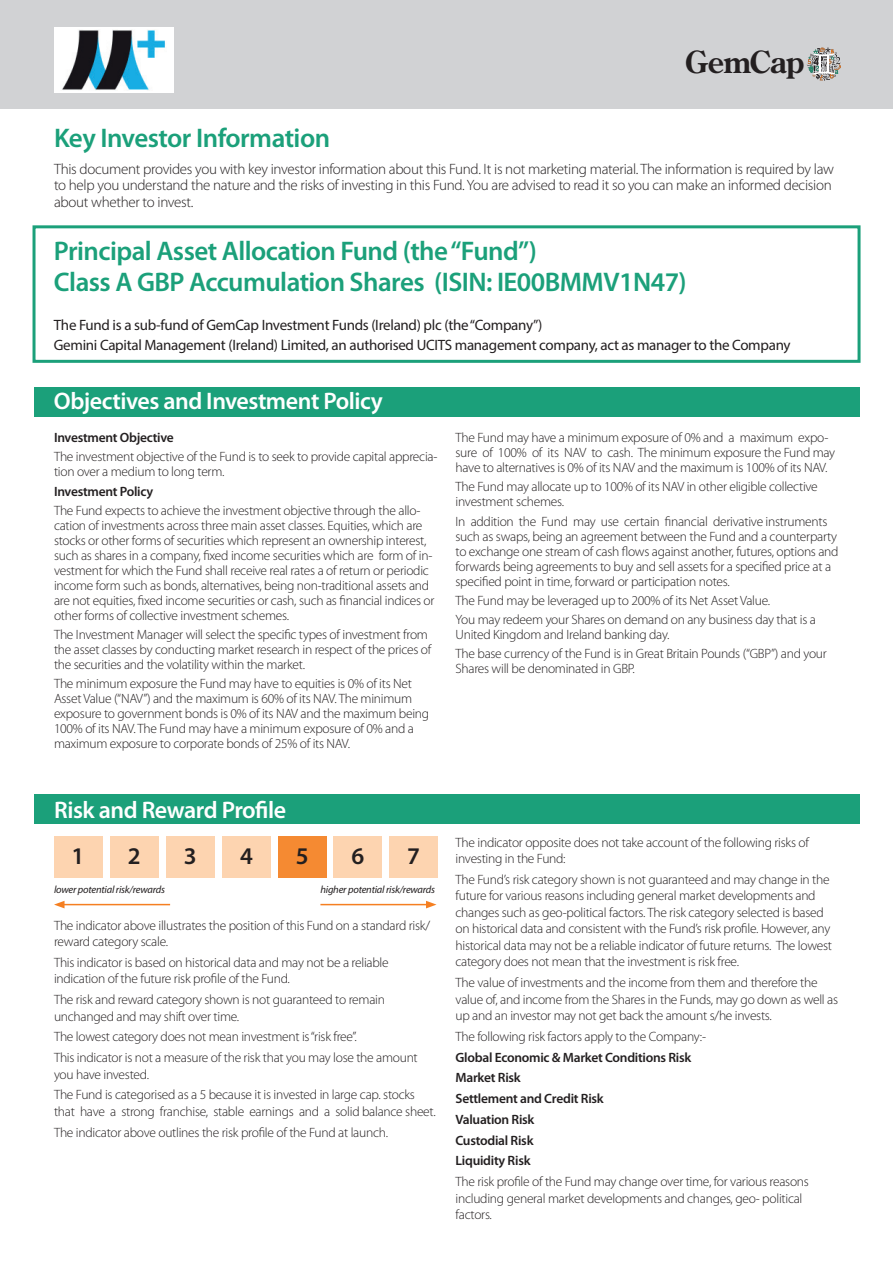
<style>
.page{position:relative;width:893px;height:1263px;background:#fff}
.page>*{position:absolute;margin:0;border:0;box-sizing:border-box;transform-origin:0 0}
.t1{font:700 30.3px "Century Old Style";letter-spacing:-.02em;color:#231f20}
.t2{font:600 27px/31.5px "Myriad Pro";letter-spacing:-.02em;color:#1ba07a}
.t3{font:600 24px "Myriad Pro";letter-spacing:-.02em;color:#fff}
.t4{font:600 24px "Myriad Pro";color:#231f20}
.t5{font:300 15px/16.5px "Myriad Pro";letter-spacing:-.02em;color:#231f20}
.t6{font:15px/19.5px "Myriad Pro";letter-spacing:-.02em;color:#231f20}
.t7{font:300 13.5px/15px "Myriad Pro";letter-spacing:-.02em;color:#231f20}
.t8{font:600 13.5px/20.7px "Myriad Pro";letter-spacing:-.02em;color:#231f20}
.t9{font:italic 10.5px "Myriad Pro";letter-spacing:-.02em;color:#231f20}
</style>
<div class="page">
<div style="left:33px;top:225px;width:827px;height:138px;border:3px solid #1ba07a"></div>
<div style="left:0;top:0;width:893px;height:108px;background:#d1d2d4"></div>
<div style="left:34px;top:387px;width:825px;height:30px;background:#1ba07a"></div>
<div style="left:34px;top:794px;width:825px;height:29px;background:#1ba07a"></div>
<div style="left:54px;top:837px;width:48px;height:41px;background:#fdd4b0"></div>
<div style="left:110px;top:837px;width:48px;height:41px;background:#fdd4b0"></div>
<div style="left:166px;top:837px;width:48px;height:41px;background:#fdd4b0"></div>
<hr style="left:62px;top:904px;width:108px;height:1px;background:#f57f21">
<svg style="left:54px;top:901px;width:11px;height:7px"></svg>
<div style="left:223px;top:837px;width:48px;height:41px;background:#fdd4b0"></div>
<div style="left:278px;top:837px;width:48px;height:41px;background:#f58a32"></div>
<div style="left:334px;top:837px;width:48px;height:41px;background:#fdd4b0"></div>
<div style="left:389px;top:837px;width:48px;height:41px;background:#fdd4b0"></div>
<hr style="left:320px;top:904px;width:108px;height:1px;background:#f57f21">
<svg style="left:426px;top:901px;width:10px;height:7px"></svg>
<svg style="left:807px;top:47px;width:34px;height:34px"></svg>
<div style="left:54px;top:27px;width:119px;height:66px;background:#fff"></div>
<img style="left:62px;top:30px;width:103px;height:60px">
<h1 class="t1" style="left:685px;top:48px;width:121px">GemCap</h1>
<h2 class="t2" style="left:54px;top:124px;width:278px">Key Investor Information</h2>
<p class="t5" style="left:54px;top:161px;width:781px">This document provides you with key investor information about this Fund. It is not marketing material. The information is required by law to help you understand the nature and the risks of investing in this Fund. You are advised to read it so you can make an informed decision about whether to invest.</p>
<h2 class="t2" style="left:54px;top:237px;width:634px">Principal Asset Allocation Fund (the “Fund”)<br>Class A GBP Accumulation Shares (ISIN: IE00BMMV1N47)</h2>
<p class="t6" style="left:54px;top:316px;width:738px">The Fund is a sub-fund of GemCap Investment Funds (Ireland) plc (the “Company”)<br>Gemini Capital Management (Ireland) Limited, an authorised UCITS management company, act as manager to the Company</p>
<h3 class="t3" style="left:54px;top:391px;width:330px">Objectives and Investment Policy</h3>
<p class="t8" style="left:54px;top:428px;width:121px">Investment Objective</p>
<p class="t7" style="left:54px;top:450px;width:385px">The investment objective of the Fund is to seek to provide capital apprecia&shy;tion over a medium to long term.</p>
<p class="t8" style="left:54px;top:482px;width:101px">Investment Policy</p>
<p class="t7" style="left:54px;top:504px;width:382px">The Fund expects to achieve the investment objective through the allo&shy;cation of investments across three main asset classes. Equities, which are stocks or other forms of securities which represent an ownership interest, such as shares in a company, fixed income securities which are form of in&shy;vestment for which the Fund shall receive real rates a of return or periodic income form such as bonds, alternatives, being non-traditional assets and are not equities, fixed income securities or cash, such as financial indices or other forms of collective investment schemes.</p>
<p class="t7" style="left:54px;top:628px;width:379px">The Investment Manager will select the specific types of investment from the asset classes by conducting market research in respect of the prices of the securities and the volatility within the market.</p>
<p class="t7" style="left:54px;top:677px;width:377px">The minimum exposure the Fund may have to equities is 0% of its Net Asset Value (“NAV”) and the maximum is 60% of its NAV. The minimum exposure to government bonds is 0% of its NAV and the maximum being 100% of its NAV. The Fund may have a minimum exposure of 0% and a maximum exposure to corporate bonds of 25% of its NAV.</p>
<p class="t7" style="left:455px;top:431px;width:381px">The Fund may have a minimum exposure of 0% and a maximum expo&shy;sure of 100% of its NAV to cash. The minimum exposure the Fund may have to alternatives is 0% of its NAV and the maximum is 100% of its NAV.</p>
<p class="t7" style="left:455px;top:480px;width:364px">The Fund may allocate up to 100% of its NAV in other eligible collective investment schemes.</p>
<p class="t7" style="left:455px;top:515px;width:384px">In addition the Fund may use certain financial derivative instruments such as swaps, being an agreement between the Fund and a counterparty to exchange one stream of cash flows against another, futures, options and forwards being agreements to buy and sell assets for a specified price at a specified point in time, forward or participation notes.</p>
<p class="t7" style="left:455px;top:592px;width:362px;line-height:19.2px">The Fund may be leveraged up to 200% of its Net Asset Value.<br>You may redeem your Shares on demand on any business day that is a</p>
<p class="t7" style="left:455px;top:626px;width:373px;line-height:19.2px">United Kingdom and Ireland banking day.<br>The base currency of the Fund is in Great Britain Pounds (“GBP”) and your</p>
<p class="t7" style="left:455px;top:662px;width:181px">Shares will be denominated in GBP.</p>
<h3 class="t3" style="left:54px;top:801px;width:234px">Risk and Reward Profile</h3>
<h3 class="t4" style="left:72px;top:847px;width:14px">1</h3>
<h3 class="t4" style="left:128px;top:847px;width:14px">2</h3>
<p class="t9" style="left:54px;top:885px;width:112px">lower potential risk/rewards</p>
<h3 class="t4" style="left:184px;top:847px;width:14px">3</h3>
<h3 class="t4" style="left:240px;top:847px;width:14px">4</h3>
<h3 class="t4" style="left:296px;top:847px;width:14px">5</h3>
<h3 class="t4" style="left:351px;top:847px;width:14px">6</h3>
<h3 class="t4" style="left:407px;top:847px;width:14px">7</h3>
<p class="t9" style="left:320px;top:885px;width:116px">higher potential risk/rewards</p>
<p class="t7" style="left:54px;top:918px;width:378px;line-height:16.5px">The indicator above illustrates the position of this Fund on a standard risk/ reward category scale.</p>
<p class="t7" style="left:54px;top:955px;width:336px;line-height:16.5px">This indicator is based on historical data and may not be a reliable indication of the future risk profile of the Fund.</p>
<p class="t7" style="left:54px;top:992px;width:332px;line-height:16.5px">The risk and reward category shown is not guaranteed to remain unchanged and may shift over time.</p>
<p class="t7" style="left:54px;top:1028px;width:365px;line-height:20.7px">The lowest category does not mean investment is “risk free”.<br>This indicator is not a measure of the risk that you may lose the amount</p>
<p class="t7" style="left:54px;top:1065px;width:362px;line-height:20.7px">you have invested.<br>The Fund is categorised as a 5 because it is invested in large cap. stocks</p>
<p class="t7" style="left:54px;top:1102px;width:383px;line-height:20.7px">that have a strong franchise, stable earnings and a solid balance sheet.<br>The indicator above outlines the risk profile of the Fund at launch.</p>
<p class="t7" style="left:455px;top:835px;width:355px;line-height:16.5px">The indicator opposite does not take account of the following risks of investing in the Fund:</p>
<p class="t7" style="left:455px;top:872px;width:378px;line-height:16.5px">The Fund’s risk category shown is not guaranteed and may change in the future for various reasons including general market developments and changes such as geo-political factors. The risk category selected is based on historical data and consistent with the Fund’s risk profile. However, any historical data may not be a reliable indicator of future returns. The lowest category does not mean that the investment is risk free.</p>
<p class="t7" style="left:455px;top:975px;width:384px;line-height:16.5px">The value of investments and the income from them and therefore the value of, and income from the Shares in the Funds, may go down as well as up and an investor may not get back the amount s/he invests.</p>
<p class="t7" style="left:455px;top:1030px;width:252px">The following risk factors apply to the Company:-</p>
<p class="t8" style="left:455px;top:1048px;width:237px">Global Economic &amp; Market Conditions Risk<br>Market Risk<br>Settlement and Credit Risk<br>Valuation Risk<br>Custodial Risk<br>Liquidity Risk</p>
<p class="t7" style="left:455px;top:1174px;width:355px;line-height:16.5px">The risk profile of the Fund may change over time, for various reasons including general market developments and changes, geo- political factors.</p>
</div>
